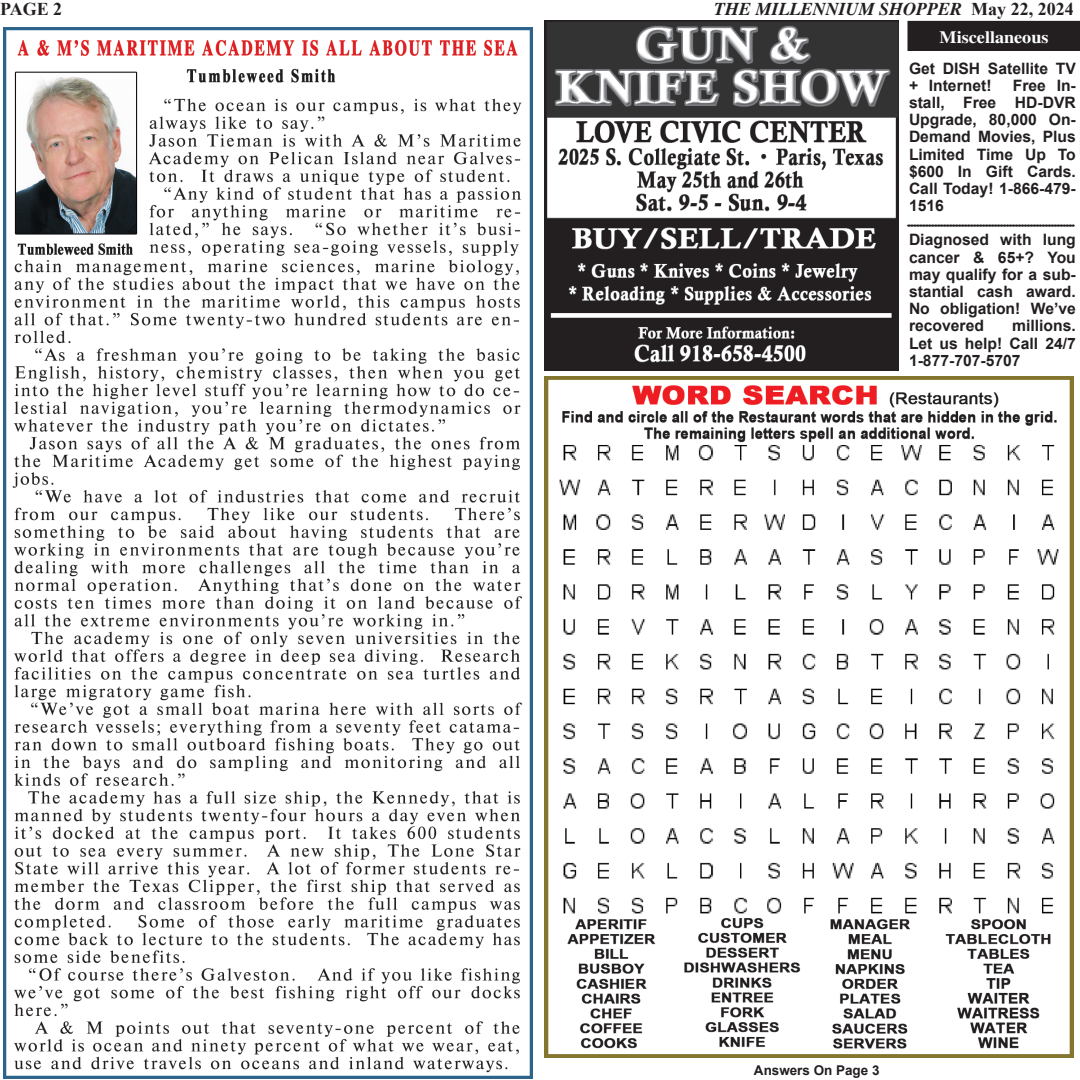
<style>
.page{position:relative;width:1080px;height:1080px;background:#fff}
.page>*{position:absolute;margin:0;border:0;box-sizing:border-box;transform-origin:0 0}
.t1{font:italic 700 18px "Times New Roman";color:#231f20}
.t2{font:700 18px "Times New Roman";color:#231f20}
.t3{font:700 17.4px "Times";color:#fff;scale:1.04 1}
.t4{font:700 15.75px/17.2px "Arial";color:#231f20;text-align:justify}
.t5{font:700 13.5px "Arial";color:#231f20}
.s1{font-style:normal}
</style>
<div class="page">
<div style="left:908px;top:21px;width:172px;height:29px;background:#231f20"></div>
<div style="left:907px;top:21px;width:173px;height:30px;border:1px solid #231f20"></div>
<img style="left:545px;top:21px;width:353px;height:350px">
<img style="left:545px;top:377px;width:529px;height:680px">
<img style="left:3px;top:27px;width:529px;height:1051px">
<svg style="left:907px;top:225px;width:167px;height:1px"></svg>
<p class="t2" style="left:0;top:-4px;width:64px">PAGE 2</p>
<p class="t1" style="left:714px;top:-2px;width:361px">THE MILLENNIUM SHOPPER <span class="s1">May 22, 2024</span></p>
<p class="t3" style="left:940px;top:27px;width:106px">Miscellaneous</p>
<p class="t4" style="left:909px;top:60px;width:168px">Get DISH Satellite TV + Internet!</p>
<p class="t4" style="left:909px;top:77px;width:168px;text-indent:104px">Free In&shy;stall, Free HD-DVR Upgrade, 80,000 On-Demand Movies, Plus Limited Time Up To $600 In Gift Cards.<br>Call Today! 1-866-479- 1516</p>
<p class="t4" style="left:909px;top:232px;width:168px">Diagnosed with lung cancer &amp; 65+? You may qualify for a sub&shy;stantial cash award.<br>No obligation! We’ve recovered</p>
<p class="t4" style="left:909px;top:318px;width:168px;text-indent:103px">millions.<br>Let us help! Call 24/7<br>1-877-707-5707</p>
<p class="t5" style="left:754px;top:1061px;width:127px">Answers On Page 3</p>
</div>
